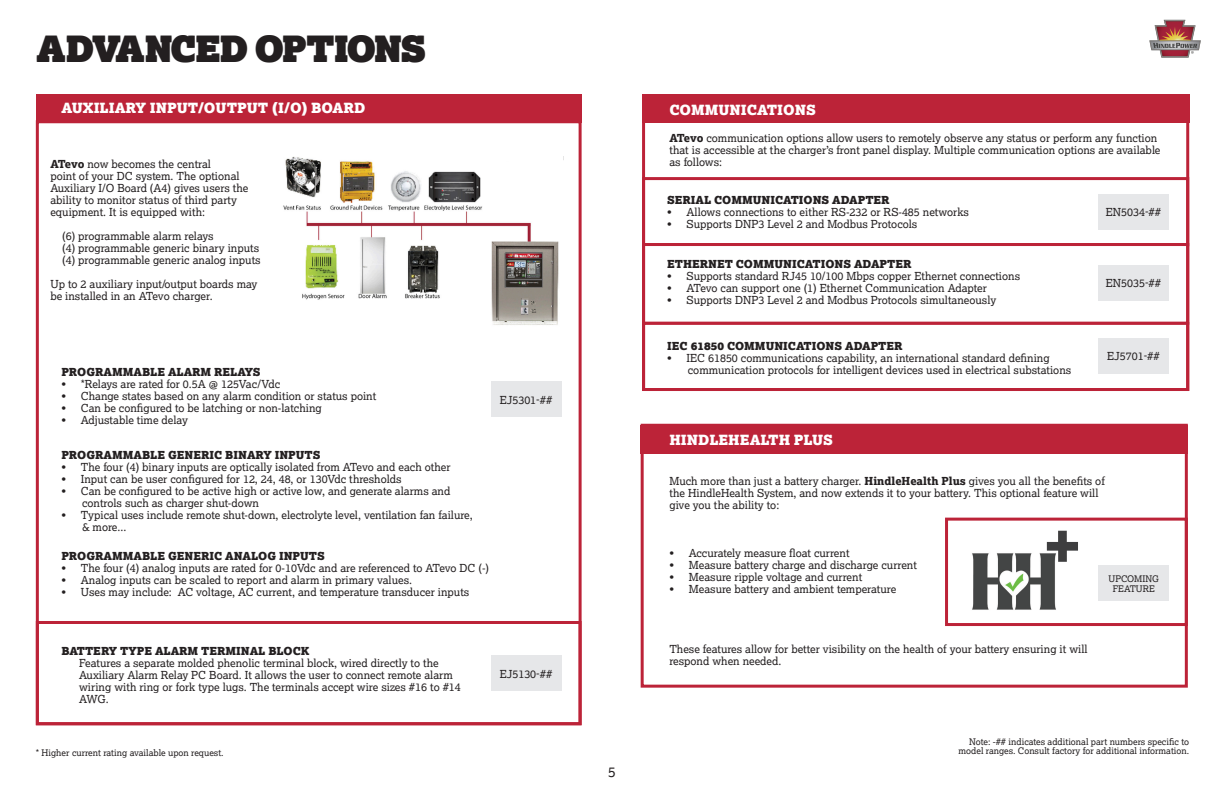
<style>
.page{position:relative;width:1224px;height:792px;background:#fff}
.page>*{position:absolute;margin:0;border:0;box-sizing:border-box;transform-origin:0 0}
.t1{font:800 60px "Lexia";color:#3e3e3f}
.t2{font:36px "Lexia Advertising";letter-spacing:-.015em;color:#231f20}
.t3{font:900 14px "Lexia";color:#fff}
.t4{font:14px "Lexia";color:#231f20}
.Paragraph_Style_1{font:11px/12px "Lexia";color:#231f20}
.t5{font:900 11px "Lexia";color:#231f20}
.t6{font:9px "Lexia";color:#231f20}
.s1{font-weight:800}
</style>
<div class="page">
<div style="left:642px;top:94px;width:547px;height:29px;background:#bc2338"></div>
<div style="left:642px;top:177px;width:547px;height:69px;background:#fff;border:3px solid #bc2338"></div>
<div style="left:945px;top:518px;width:243px;height:108px;background:#fff;border:3px solid #bc2338"></div>
<img style="left:1150px;top:19px;width:50px;height:39px">
<div style="left:642px;top:243px;width:547px;height:82px;background:#fff;border:3px solid #bc2338"></div>
<div style="left:642px;top:322px;width:547px;height:69px;background:#fff;border:3px solid #bc2338"></div>
<div style="left:641px;top:426px;width:547px;height:28px;background:#bc2338"></div>
<div style="left:1099px;top:265px;width:70px;height:36px;background:#e6e7e9"></div>
<div style="left:1099px;top:194px;width:70px;height:36px;background:#e6e7e9"></div>
<div style="left:1099px;top:338px;width:70px;height:36px;background:#e6e7e9"></div>
<div style="left:1099px;top:565px;width:70px;height:36px;background:#e6e7e9"></div>
<div style="left:36px;top:94px;width:546px;height:29px;background:#bc2338"></div>
<img style="left:283px;top:157px;width:276px;height:168px">
<div style="left:491px;top:381px;width:71px;height:36px;background:#e6e7e9"></div>
<div style="left:491px;top:655px;width:71px;height:36px;background:#e6e7e9"></div>
<div style="left:487px;top:142px;width:76px;height:19px;background:#fff"></div>
<div style="left:36px;top:621px;width:546px;height:104px;border:3px solid #bc2338"></div>
<div style="left:36px;top:120px;width:546px;height:605px;border:3px solid #bc2338"></div>
<div style="left:642px;top:94px;width:547px;height:297px;border:3px solid #bc2338"></div>
<div style="left:641px;top:424px;width:547px;height:264px;border:3px solid #bc2338"></div>
<img style="left:972px;top:553px;width:83px;height:57px">
<p class="t2" style="left:36px;top:26px;width:390px">ADVANCED OPTIONS</p>
<p class="t3" style="left:61px;top:99px;width:305px">AUXILIARY INPUT/OUTPUT (I/O) BOARD</p>
<p class="Paragraph_Style_1" style="left:50px;top:157px;width:162px"><span class="s1">ATevo</span> now becomes the central</p>
<p class="Paragraph_Style_1" style="left:50px;top:169px;width:191px">point of your DC system. The optional</p>
<p class="Paragraph_Style_1" style="left:50px;top:181px;width:200px">Auxiliary I/O Board (A4) gives users the</p>
<p class="Paragraph_Style_1" style="left:50px;top:193px;width:188px">ability to monitor status of third party</p>
<p class="Paragraph_Style_1" style="left:50px;top:205px;width:156px">equipment. It is equipped with:</p>
<p class="Paragraph_Style_1" style="left:62px;top:229px;width:153px">(6) programmable alarm relays</p>
<p class="Paragraph_Style_1" style="left:62px;top:241px;width:198px">(4) programmable generic binary inputs</p>
<p class="Paragraph_Style_1" style="left:62px;top:253px;width:200px">(4) programmable generic analog inputs</p>
<p class="Paragraph_Style_1" style="left:50px;top:277px;width:209px">Up to 2 auxiliary input/output boards may</p>
<p class="Paragraph_Style_1" style="left:50px;top:289px;width:164px">be installed in an ATevo charger.</p>
<p class="t5" style="left:61px;top:364px;width:201px">PROGRAMMABLE ALARM RELAYS</p>
<p class="Paragraph_Style_1" style="left:61px;top:377px;width:220px">• *Relays are rated for 0.5A @ 125Vac/Vdc</p>
<p class="Paragraph_Style_1" style="left:61px;top:389px;width:316px">• Change states based on any alarm condition or status point</p>
<p class="Paragraph_Style_1" style="left:61px;top:401px;width:262px">• Can be configured to be latching or non-latching</p>
<p class="Paragraph_Style_1" style="left:61px;top:413px;width:128px">• Adjustable time delay</p>
<p class="t5" style="left:61px;top:448px;width:261px">PROGRAMMABLE GENERIC BINARY INPUTS</p>
<p class="Paragraph_Style_1" style="left:61px;top:461px;width:391px">• The four (4) binary inputs are optically isolated from ATevo and each other</p>
<p class="Paragraph_Style_1" style="left:61px;top:473px;width:342px">• Input can be user configured for 12, 24, 48, or 130Vdc thresholds</p>
<p class="Paragraph_Style_1" style="left:61px;top:485px;width:391px">• Can be configured to be active high or active low, and generate alarms and</p>
<p class="Paragraph_Style_1" style="left:82px;top:497px;width:178px">controls such as charger shut-down</p>
<p class="Paragraph_Style_1" style="left:61px;top:509px;width:413px">• Typical uses include remote shut-down, electrolyte level, ventilation fan failure,</p>
<p class="Paragraph_Style_1" style="left:82px;top:521px;width:46px">&amp; more...</p>
<p class="t5" style="left:61px;top:549px;width:265px">PROGRAMMABLE GENERIC ANALOG INPUTS</p>
<p class="Paragraph_Style_1" style="left:61px;top:562px;width:429px">• The four (4) analog inputs are rated for 0-10Vdc and are referenced to ATevo DC (-)</p>
<p class="Paragraph_Style_1" style="left:61px;top:574px;width:352px">• Analog inputs can be scaled to report and alarm in primary values.</p>
<p class="Paragraph_Style_1" style="left:61px;top:586px;width:409px">• Uses may include: AC voltage, AC current, and temperature transducer inputs</p>
<p class="Paragraph_Style_1" style="left:500px;top:393px;width:54px">EJ5301-##</p>
<p class="t5" style="left:61px;top:643px;width:250px">BATTERY TYPE ALARM TERMINAL BLOCK</p>
<p class="Paragraph_Style_1" style="left:79px;top:656px;width:361px">Features a separate molded phenolic terminal block, wired directly to the</p>
<p class="Paragraph_Style_1" style="left:79px;top:668px;width:375px">Auxiliary Alarm Relay PC Board. It allows the user to connect remote alarm</p>
<p class="Paragraph_Style_1" style="left:79px;top:680px;width:383px">wiring with ring or fork type lugs. The terminals accept wire sizes #16 to #14</p>
<p class="Paragraph_Style_1" style="left:79px;top:692px;width:31px">AWG.</p>
<p class="t6" style="left:36px;top:747px;width:189px">* Higher current rating available upon request.</p>
<p class="Paragraph_Style_1" style="left:500px;top:667px;width:54px">EJ5130-##</p>
<p class="t4" style="left:608px;top:763px;width:9px">5</p>
<p class="t3" style="left:669px;top:101px;width:148px">COMMUNICATIONS</p>
<p class="Paragraph_Style_1" style="left:669px;top:132px;width:489px"><span class="s1">ATevo</span> communication options allow users to remotely observe any status or perform any function</p>
<p class="Paragraph_Style_1" style="left:669px;top:144px;width:493px">that is accessible at the charger’s front panel display. Multiple communication options are available as follows:</p>
<p class="t5" style="left:667px;top:193px;width:224px">SERIAL COMMUNICATIONS ADAPTER</p>
<p class="Paragraph_Style_1" style="left:667px;top:206px;width:303px">• Allows connections to either RS-232 or RS-485 networks</p>
<p class="Paragraph_Style_1" style="left:667px;top:218px;width:252px">• Supports DNP3 Level 2 and Modbus Protocols</p>
<p class="t5" style="left:667px;top:257px;width:246px">ETHERNET COMMUNICATIONS ADAPTER</p>
<p class="Paragraph_Style_1" style="left:667px;top:270px;width:355px">• Supports standard RJ45 10/100 Mbps copper Ethernet connections</p>
<p class="Paragraph_Style_1" style="left:667px;top:282px;width:321px">• ATevo can support one (1) Ethernet Communication Adapter</p>
<p class="Paragraph_Style_1" style="left:667px;top:294px;width:331px">• Supports DNP3 Level 2 and Modbus Protocols simultaneously</p>
<p class="t5" style="left:667px;top:338px;width:237px">IEC 61850 COMMUNICATIONS ADAPTER</p>
<p class="Paragraph_Style_1" style="left:667px;top:351px;width:384px">• IEC 61850 communications capability, an international standard defining</p>
<p class="Paragraph_Style_1" style="left:688px;top:363px;width:385px">communication protocols for intelligent devices used in electrical substations</p>
<p class="Paragraph_Style_1" style="left:1106px;top:205px;width:57px">EN5034-##</p>
<p class="Paragraph_Style_1" style="left:1106px;top:277px;width:57px">EN5035-##</p>
<p class="Paragraph_Style_1" style="left:1107px;top:350px;width:54px">EJ5701-##</p>
<p class="t3" style="left:669px;top:430px;width:165px">HINDLEHEALTH PLUS</p>
<p class="Paragraph_Style_1" style="left:669px;top:474px;width:437px">Much more than just a battery charger. <span class="s1">HindleHealth Plus</span> gives you all the benefits of the HindleHealth System, and now extends it to your battery. This optional feature will give you the ability to:</p>
<p class="Paragraph_Style_1" style="left:669px;top:546px;width:182px">• Accurately measure float current</p>
<p class="Paragraph_Style_1" style="left:669px;top:558px;width:249px">• Measure battery charge and discharge current</p>
<p class="Paragraph_Style_1" style="left:669px;top:570px;width:194px">• Measure ripple voltage and current</p>
<p class="Paragraph_Style_1" style="left:669px;top:582px;width:228px">• Measure battery and ambient temperature</p>
<p class="t1" style="left:1045px;top:506px;width:37px">+</p>
<p class="t6" style="left:1109px;top:573px;width:52px">UPCOMING</p>
<p class="t6" style="left:1113px;top:583px;width:44px">FEATURE</p>
<p class="Paragraph_Style_1" style="left:669px;top:642px;width:420px">These features allow for better visibility on the health of your battery ensuring it will</p>
<p class="Paragraph_Style_1" style="left:669px;top:654px;width:114px">respond when needed.</p>
<p class="t6" style="left:969px;top:736px;width:221px">Note: -## indicates additional part numbers specific to</p>
<p class="t6" style="left:959px;top:745px;width:232px">model ranges. Consult factory for additional information.</p>
</div>
